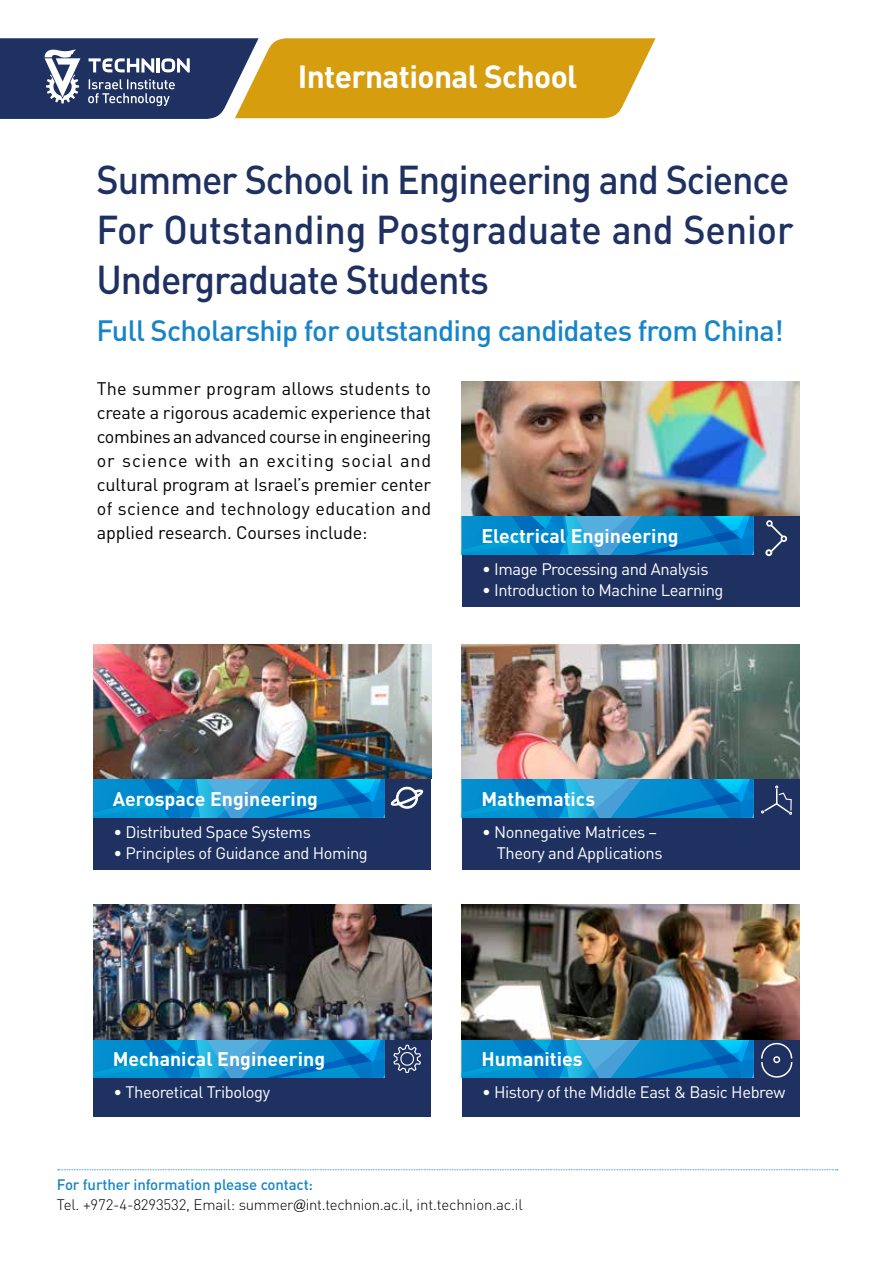
<style>
.page{position:relative;width:893px;height:1263px;background:#fff}
.page>*{position:absolute;margin:0;border:0;box-sizing:border-box;transform-origin:0 0}
.t1{font:500 39.75px/49.7px "DIN";letter-spacing:-.015em;color:#1e3160;text-align:justify;scale:.95 1}
.t2{font:700 31.65px "DIN";letter-spacing:-.02em;color:#fff}
.t3{font:500 29.1px "DIN";letter-spacing:-.025em;color:#1685c7}
.t4{font:700 19.5px "DIN";color:#fff}
.t5{font:18px/24px "DIN";letter-spacing:-.01em;color:#000;text-align:justify}
.t6{font:16.5px/21px "DIN";letter-spacing:-.025em;color:#fff}
.t7{font:300 15px/19.5px "DIN";letter-spacing:-.01em;color:#000}
.s1{font-weight:500;color:#1685c7}
.s2{font-family:"Dax";font-weight:500}
</style>
<div class="page">
<div style="left:462px;top:1033px;width:337px;height:83px;background:#1e3160"></div>
<div style="left:93px;top:1033px;width:338px;height:83px;background:#1e3160"></div>
<svg style="left:58px;top:1169px;width:780px;height:1px"></svg>
<div style="left:462px;top:510px;width:337px;height:96px;background:#1e3160"></div>
<svg style="left:462px;top:516px;width:291px;height:38px;background:#0e90d0"></svg>
<img style="left:462px;top:381px;width:338px;height:135px">
<div style="left:462px;top:773px;width:337px;height:96px;background:#1e3160"></div>
<svg style="left:462px;top:779px;width:291px;height:38px;background:#0e90d0"></svg>
<img style="left:462px;top:644px;width:338px;height:135px">
<svg style="left:462px;top:1039px;width:291px;height:38px;background:#108ecd"></svg>
<img style="left:462px;top:904px;width:338px;height:135px">
<div style="left:93px;top:773px;width:338px;height:96px;background:#1e3160"></div>
<svg style="left:93px;top:779px;width:292px;height:38px;background:#0e90d0"></svg>
<img style="left:93px;top:644px;width:338px;height:135px">
<svg style="left:93px;top:1039px;width:292px;height:38px;background:#0f8ece"></svg>
<img style="left:93px;top:904px;width:338px;height:135px">
<svg style="left:393px;top:1044px;width:28px;height:29px"></svg>
<svg style="left:766px;top:520px;width:21px;height:32px"></svg>
<div style="left:765px;top:549px;width:7px;height:7px;border:2px solid #fff;border-radius:50%"></div>
<svg style="left:391px;top:786px;width:33px;height:23px"></svg>
<svg style="left:761px;top:785px;width:31px;height:30px"></svg>
<svg style="left:761px;top:1042px;width:32px;height:36px"></svg>
<div style="left:773px;top:1056px;width:7px;height:7px;border:2px solid #fff;border-radius:50%"></div>
<svg style="left:0;top:38px;width:656px;height:81px;background:#9f8542"></svg>
<h2 class="t2" style="left:298px;top:56px;width:281px">International School</h2>
<h1 class="t1" style="left:97px;top:154px;width:735px">Summer School in Engineering and Science For Outstanding Postgraduate and Senior Undergraduate Students</h1>
<h3 class="t3" style="left:97px;top:312px;width:689px">Full Scholarship for outstanding candidates from China!</h3>
<p class="t5" style="left:97px;top:376px;width:336px">The summer program allows students to create a rigorous academic experience that combines an advanced course in engineering or science with an exciting social and cultural program at Israels’ premier center of science and technology education and</p>
<p class="t4" style="left:481px;top:523px;width:199px">Electrical Engineering</p>
<p class="t5" style="left:97px;top:520px;width:272px">applied research. Courses include:</p>
<p class="t4" style="left:113px;top:786px;width:207px">Aerospace Engineering</p>
<p class="t6" style="left:113px;top:821px;width:199px">• Distributed Space Systems</p>
<p class="t6" style="left:113px;top:842px;width:256px">• Principles of Guidance and Homing</p>
<p class="t4" style="left:113px;top:1046px;width:214px">Mechanical Engineering</p>
<p class="t6" style="left:113px;top:1081px;width:158px">• Theoretical Tribology</p>
<p class="t6" style="left:482px;top:558px;width:228px">• Image Processing and Analysis</p>
<p class="t6" style="left:482px;top:579px;width:243px">• Introduction to Machine Learning</p>
<p class="t4" style="left:481px;top:786px;width:115px">Mathematics</p>
<p class="t6" style="left:497px;top:821px;width:167px;text-indent:-15px">• Nonnegative Matrices –<br>Theory and Applications</p>
<p class="t4" style="left:481px;top:1046px;width:103px">Humanities</p>
<p class="t6" style="left:482px;top:1081px;width:305px">• History of the Middle East &amp; Basic Hebrew</p>
<p class="t7" style="left:57px;top:1175px;width:467px"><span class="s1">For further information please contact:<br></span>Tel. +972-4-8293532, Email: summer<span class="s2">@</span>int.technion.ac ,i l. int.technion.ac i l.</p>
</div>
